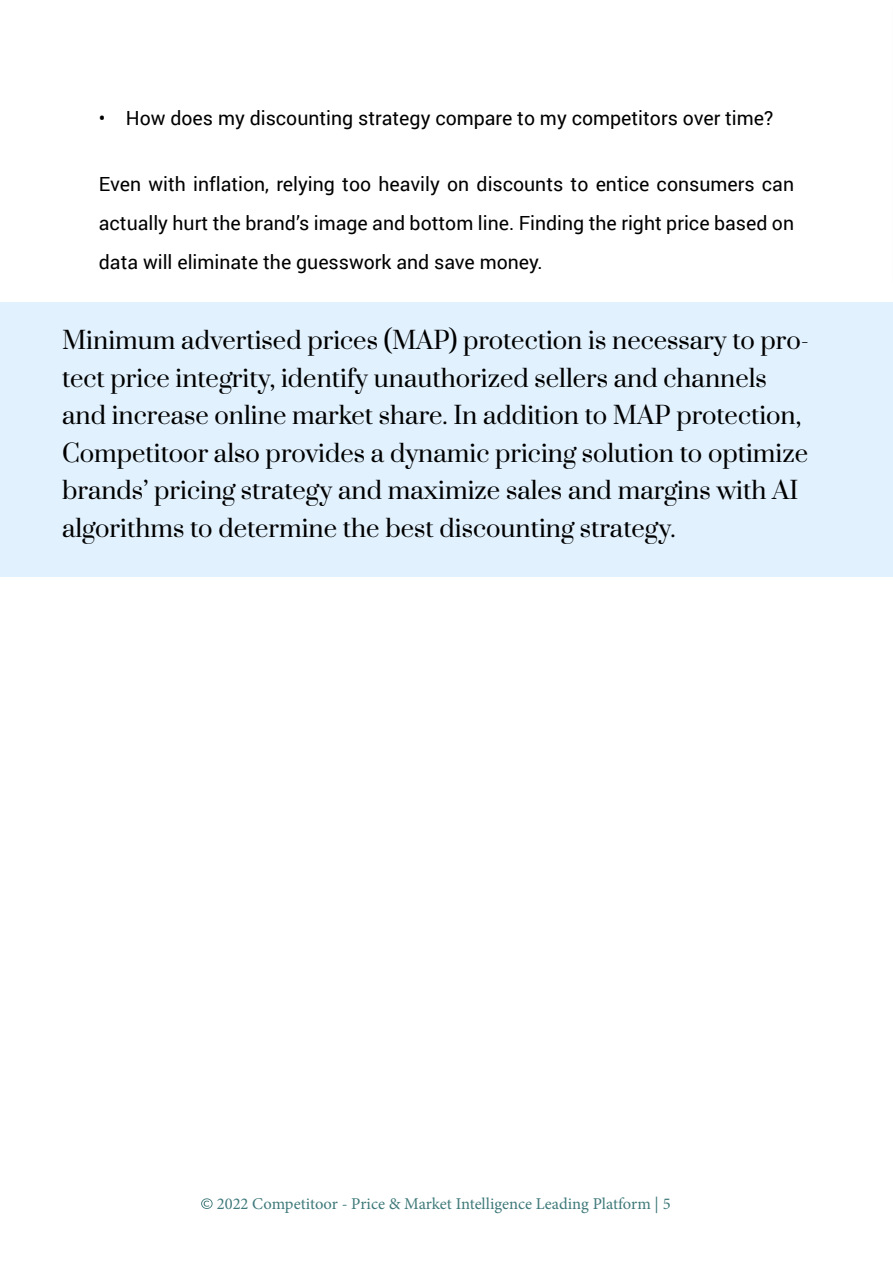
<style>
.page{position:relative;width:893px;height:1263px;background:#fff}
.page>*{position:absolute;margin:0;border:0;box-sizing:border-box;transform-origin:0 0}
.t1{font:24px/37.5px "Prata";color:#000}
.t2{font:19.5px/39px "Roboto";color:#000;text-align:justify}
.t3{font:16.5px "Minion Pro";color:#3f797a}
</style>
<div class="page">
<div style="left:0;top:302px;width:893px;height:274px;background:#e1f1fd"></div>
<svg style="left:201px;top:1198px;width:12px;height:11px"></svg>
<p class="t2" style="left:99px;top:97px;width:676px">• How does my discounting strategy compare to my competitors over time?</p>
<p class="t2" style="left:99px;top:163px;width:697px">Even with inflation, relying too heavily on discounts to entice consumers can actually hurt the brand’s image and bottom line. Finding the right price based on data will eliminate the guesswork and save money.</p>
<p class="t1" style="left:62px;top:322px;width:748px">Minimum advertised prices (MAP) protection is necessary to pro&shy;tect price integrity, identify unauthorized sellers and channels and increase online market share. In addition to MAP protection, Competitoor also provides a dynamic pricing solution to optimize brands’ pricing strategy and maximize sales and margins with AI algorithms to determine the best discounting strategy.</p>
<p class="t3" style="left:217px;top:1192px;width:455px">2022 Competitoor - Price &amp; Market Intelligence Leading Platform | 5</p>
</div>
